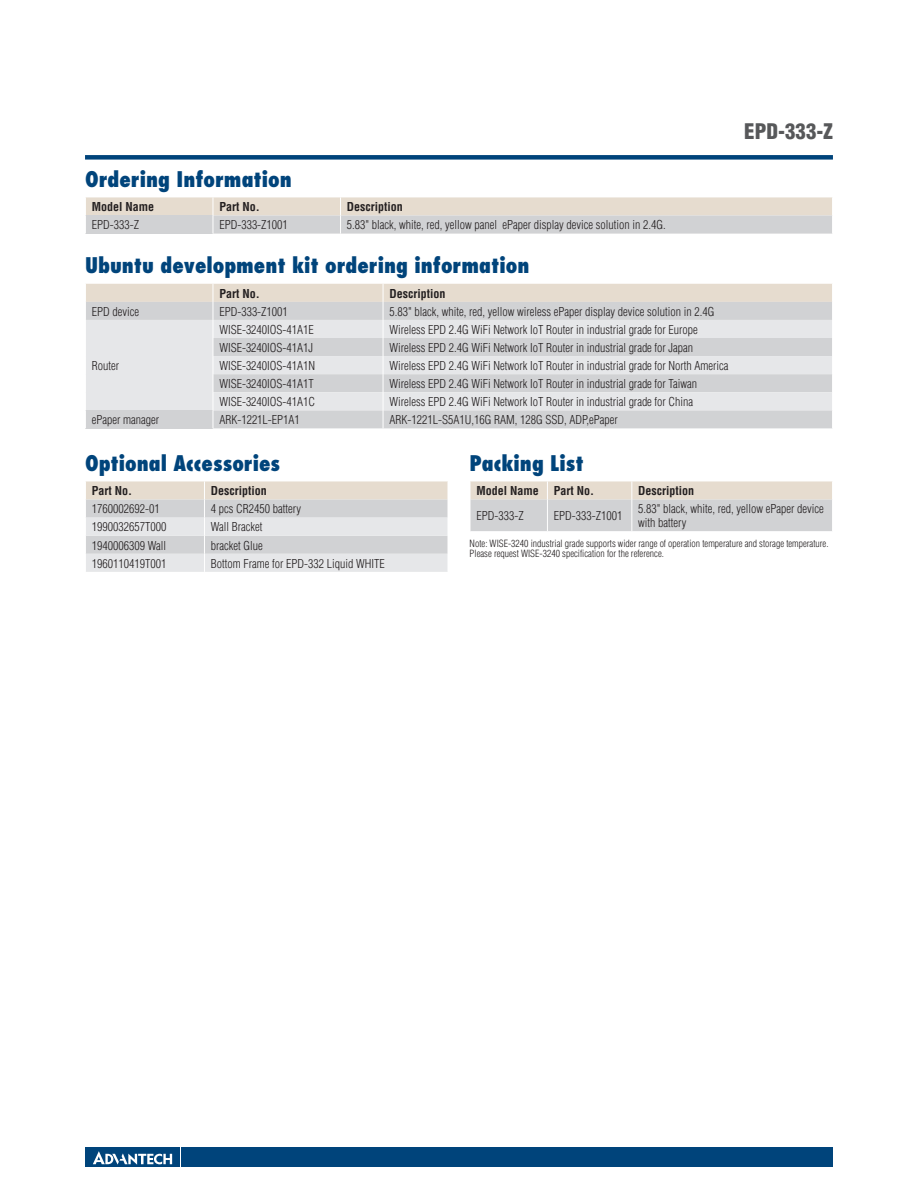
<style>
.page{position:relative;width:918px;height:1188px;background:#fff}
.page>*{position:absolute;margin:0;border:0;box-sizing:border-box;transform-origin:0 0}
.t1{font:800 condensed 21px "Futura";color:#00447b}
.t2{font:900 condensed 21px "Helvetica";color:#57585a}
.t3{font:300 condensed 12px/13.5px "Helvetica";color:#231f20}
.t4{font:700 condensed 12px "Helvetica";color:#231f20}
.t5{font:300 condensed 9.75px/10.5px "Helvetica";color:#231f20}
</style>
<div class="page">
<div style="left:85px;top:155px;width:748px;height:5px;background:#00447b"></div>
<div style="left:182px;top:1147px;width:651px;height:20px;background:#00447b"></div>
<div style="left:85px;top:1147px;width:95px;height:20px;background:#00447b"></div>
<svg style="left:93px;top:1151px;width:79px;height:14px"></svg>
<svg style="left:85px;top:197px;width:747px;height:37px;background:#dcd8d3"></svg>
<svg style="left:85px;top:284px;width:747px;height:144px;background:#dcdcdc"></svg>
<svg style="left:86px;top:481px;width:362px;height:91px;background:#dedddc"></svg>
<svg style="left:470px;top:481px;width:362px;height:50px;background:#d9d6d3"></svg>
<h1 class="t1" style="left:85px;top:166px;width:208px">Ordering Information</h1>
<p class="t4" style="left:92px;top:199px;width:64px">Model Name</p>
<p class="t4" style="left:219px;top:199px;width:42px">Part No.</p>
<p class="t4" style="left:347px;top:199px;width:57px">Description</p>
<p class="t3" style="left:92px;top:218px;width:49px">EPD-333-Z</p>
<p class="t3" style="left:219px;top:218px;width:70px">EPD-333-Z1001</p>
<p class="t3" style="left:347px;top:218px;width:320px">5.83" black, white, red, yellow panel ePaper display device solution in 2.4G.</p>
<h1 class="t1" style="left:85px;top:252px;width:446px">Ubuntu development kit ordering information</h1>
<p class="t4" style="left:219px;top:286px;width:42px">Part No.</p>
<p class="t4" style="left:389px;top:286px;width:57px">Description</p>
<p class="t3" style="left:92px;top:305px;width:49px">EPD device</p>
<p class="t3" style="left:219px;top:305px;width:70px">EPD-333-Z1001</p>
<p class="t3" style="left:389px;top:305px;width:326px">5.83" black, white, red, yellow wireless ePaper display device solution in 2.4G</p>
<p class="t3" style="left:92px;top:359px;width:29px">Router</p>
<p class="t3" style="left:219px;top:323px;width:96px">WISE-3240IOS-41A1E</p>
<p class="t3" style="left:389px;top:323px;width:310px">Wireless EPD 2.4G WiFi Network IoT Router in industrial grade for Europe</p>
<p class="t3" style="left:219px;top:341px;width:95px">WISE-3240IOS-41A1J</p>
<p class="t3" style="left:389px;top:341px;width:305px">Wireless EPD 2.4G WiFi Network IoT Router in industrial grade for Japan</p>
<p class="t3" style="left:219px;top:359px;width:97px">WISE-3240IOS-41A1N</p>
<p class="t3" style="left:389px;top:359px;width:341px">Wireless EPD 2.4G WiFi Network IoT Router in industrial grade for North America</p>
<p class="t3" style="left:219px;top:377px;width:96px">WISE-3240IOS-41A1T</p>
<p class="t3" style="left:389px;top:377px;width:309px">Wireless EPD 2.4G WiFi Network IoT Router in industrial grade for Taiwan</p>
<p class="t3" style="left:219px;top:395px;width:97px">WISE-3240IOS-41A1C</p>
<p class="t3" style="left:389px;top:395px;width:305px">Wireless EPD 2.4G WiFi Network IoT Router in industrial grade for China</p>
<h1 class="t2" style="left:744px;top:118px;width:90px">EPD-333-Z</h1>
<p class="t3" style="left:92px;top:413px;width:69px">ePaper manager</p>
<p class="t3" style="left:219px;top:413px;width:82px">ARK-1221L-EP1A1</p>
<p class="t3" style="left:389px;top:413px;width:230px">ARK-1221L-S5A1U,16G RAM, 128G SSD, ADP,ePaper</p>
<h1 class="t1" style="left:85px;top:450px;width:197px">Optional Accessories</h1>
<p class="t4" style="left:92px;top:483px;width:42px">Part No.</p>
<p class="t4" style="left:211px;top:483px;width:57px">Description</p>
<p class="t3" style="left:92px;top:502px;width:69px">1760002692-01</p>
<p class="t3" style="left:211px;top:502px;width:92px">4 pcs CR2450 battery</p>
<p class="t3" style="left:92px;top:520px;width:76px">1990032657T000</p>
<p class="t3" style="left:211px;top:520px;width:53px">Wall Bracket</p>
<p class="t3" style="left:92px;top:538px;width:76px">1940006309 Wall</p>
<p class="t3" style="left:211px;top:538px;width:53px">bracket Glue</p>
<p class="t3" style="left:92px;top:556px;width:76px">1960110419T001</p>
<p class="t3" style="left:211px;top:556px;width:175px">Bottom Frame for EPD-332 Liquid WHITE</p>
<h1 class="t1" style="left:470px;top:450px;width:116px">Packing List</h1>
<p class="t4" style="left:476px;top:483px;width:64px">Model Name</p>
<p class="t4" style="left:554px;top:483px;width:42px">Part No.</p>
<p class="t4" style="left:638px;top:483px;width:57px">Description</p>
<p class="t3" style="left:476px;top:509px;width:49px">EPD-333-Z</p>
<p class="t3" style="left:554px;top:509px;width:70px">EPD-333-Z1001</p>
<p class="t3" style="left:638px;top:502px;width:187px">5.83" black, white, red, yellow ePaper device with battery</p>
<p class="t5" style="left:470px;top:538px;width:360px">Note: WISE-3240 industrial grade supports wider range of operation temperature and storage temperature.<br>Please request WISE-3240 specification for the reference.</p>
</div>
